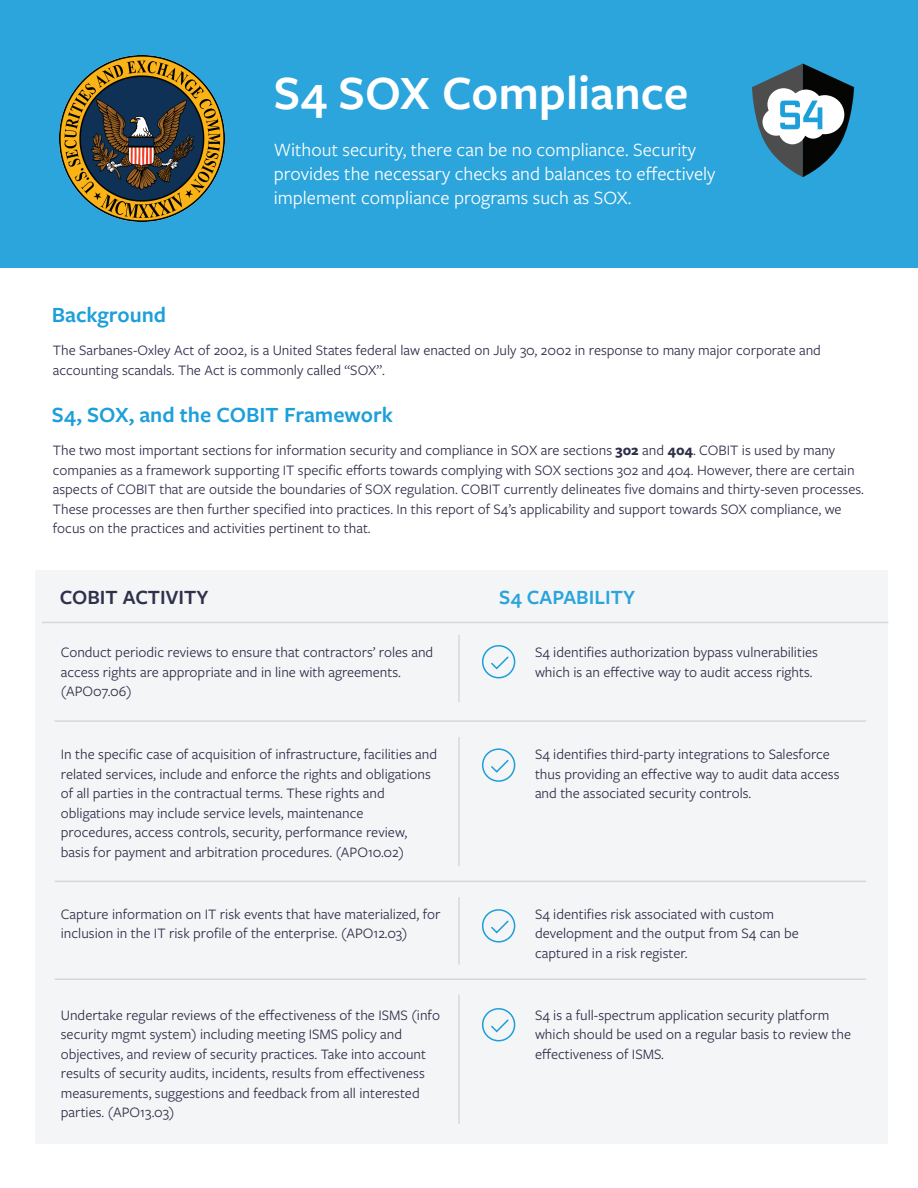
<style>
.page{position:relative;width:918px;height:1188px;background:#fff}
.page>*{position:absolute;margin:0;border:0;box-sizing:border-box;transform-origin:0 0}
.t1{font:600 49.5px "Freight Sans Pro";color:#fff}
.t2{font:600 22.5px "Freight Sans Pro";color:#1d9fda}
.t3{font:600 21px "Freight Sans Pro";color:#30304b}
.t4{font:600 21px "Freight Sans Pro";color:#1d9fda}
.t5{font:19.5px/24px "Freight Sans Pro";color:#fff}
.t6{font:15px/19.5px "Freight Sans Pro";color:#2f2f4b}
.s1{font-weight:700}
</style>
<div class="page">
<div style="left:35px;top:570px;width:853px;height:574px;background:#f4f5f6"></div>
<div style="left:0;top:0;width:918px;height:268px;background:#2ba5dc"></div>
<svg style="left:752px;top:64px;width:102px;height:113px"></svg>
<hr style="left:42px;top:622px;width:846px;height:1px;background:#d8d8d8">
<hr style="left:55px;top:720px;width:811px;height:2px;background:#d8d8d8">
<hr style="left:55px;top:881px;width:811px;height:1px;background:#d8d8d8">
<hr style="left:55px;top:978px;width:811px;height:2px;background:#d8d8d8">
<hr style="left:458px;top:635px;width:2px;height:67px;background:#d8d8d8">
<hr style="left:458px;top:897px;width:2px;height:68px;background:#d8d8d8">
<hr style="left:458px;top:737px;width:2px;height:129px;background:#d8d8d8">
<hr style="left:458px;top:995px;width:2px;height:129px;background:#d8d8d8">
<img style="left:59px;top:55px;width:166px;height:166px">
<div style="left:482px;top:645px;width:33px;height:33px;border:2px solid #1e9ed9;border-radius:50%"></div>
<svg style="left:491px;top:656px;width:18px;height:14px"></svg>
<div style="left:482px;top:748px;width:33px;height:34px;border:2px solid #1e9ed9;border-radius:50%"></div>
<svg style="left:491px;top:759px;width:18px;height:14px"></svg>
<div style="left:482px;top:909px;width:33px;height:34px;border:2px solid #1e9ed9;border-radius:50%"></div>
<svg style="left:491px;top:920px;width:18px;height:14px"></svg>
<div style="left:482px;top:1008px;width:33px;height:33px;border:2px solid #1e9ed9;border-radius:50%"></div>
<svg style="left:491px;top:1019px;width:18px;height:14px"></svg>
<h2 class="t2" style="left:52px;top:299px;width:116px">Background</h2>
<h1 class="t1" style="left:274px;top:59px;width:416px">S4 SOX Compliance</h1>
<h3 class="t5" style="left:274px;top:137px;width:443px">Without security, there can be no compliance. Security provides the necessary checks and balances to effectively implement compliance programs such as SOX.</h3>
<p class="t6" style="left:53px;top:340px;width:770px">The Sarbanes-Oxley Act of 2002, is a United States federal law enacted on July 30, 2002 in response to many major corporate and accounting scandals. The Act is commonly called “SOX”.</p>
<h2 class="t2" style="left:52px;top:399px;width:343px">S4, SOX, and the COBIT Framework</h2>
<p class="t6" style="left:53px;top:440px;width:813px">The two most important sections for information security and compliance in SOX are sections <span class="s1">302</span> and <span class="s1">404</span>. COBIT is used by many companies as a framework supporting IT specific efforts towards complying with SOX sections 302 and 404. However, there are certain aspects of COBIT that are outside the boundaries of SOX regulation. COBIT currently delineates five domains and thirty-seven processes.<br>These processes are then further specified into practices. In this report of S4’s applicability and support towards SOX compliance, we focus on the practices and activities pertinent to that.</p>
<h3 class="t3" style="left:60px;top:583px;width:150px">COBIT ACTIVITY</h3>
<h3 class="t4" style="left:499px;top:583px;width:137px">S4 CAPABILITY</h3>
<p class="t6" style="left:61px;top:642px;width:374px">Conduct periodic reviews to ensure that contractors’ roles and access rights are appropriate and in line with agreements. (APO07.06)</p>
<p class="t6" style="left:535px;top:642px;width:284px">S4 identifies authorization bypass vulnerabilities which is an effective way to audit access rights.</p>
<p class="t6" style="left:61px;top:744px;width:378px">In the specific case of acquisition of infrastructure, facilities and related services, include and enforce the rights and obligations of all parties in the contractual terms. These rights and obligations may include service levels, maintenance procedures, access controls, security, performance review, basis for payment and arbitration procedures. (APO10.02)</p>
<p class="t6" style="left:535px;top:744px;width:306px">S4 identifies third-party integrations to Salesforce thus providing an effective way to audit data access and the associated security controls.</p>
<p class="t6" style="left:61px;top:904px;width:381px">Capture information on IT risk events that have materialized, for inclusion in the IT risk profile of the enterprise. (APO12.03)</p>
<p class="t6" style="left:535px;top:904px;width:265px">S4 identifies risk associated with custom development and the output from S4 can be captured in a risk register.</p>
<p class="t6" style="left:61px;top:1004px;width:381px">Undertake regular reviews of the effectiveness of the ISMS (info security mgmt system) including meeting ISMS policy and objectives, and review of security practices. Take into account results of security audits, incidents, results from effectiveness measurements, suggestions and feedback from all interested parties. (APO13.03)</p>
<p class="t6" style="left:535px;top:1004px;width:318px">S4 is a full-spectrum application security platform which should be used on a regular basis to review the effectiveness of ISMS.</p>
</div>
